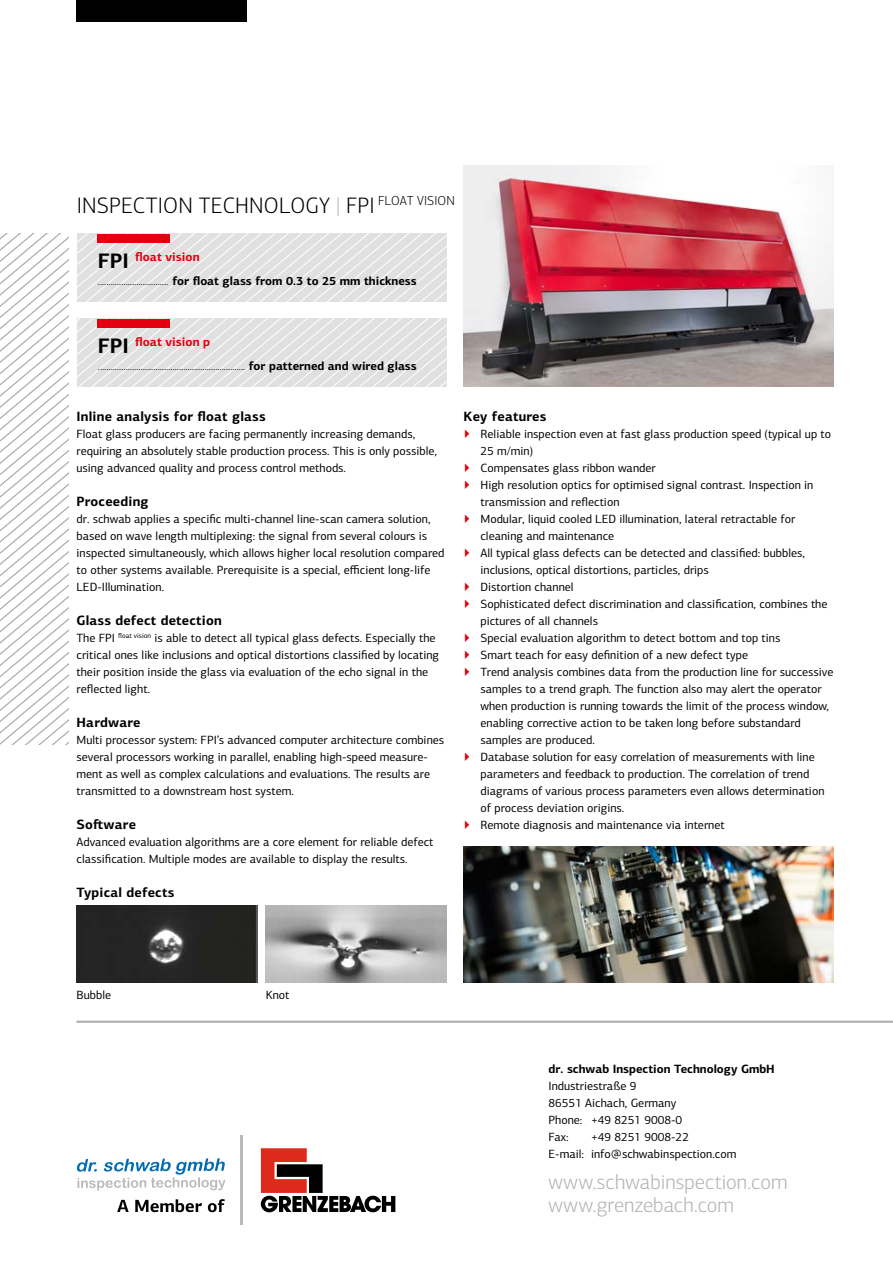
<style>
.page{position:relative;width:893px;height:1263px;background:#fff}
.page>*{position:absolute;margin:0;border:0;box-sizing:border-box;transform-origin:0 0}
.t1{font:300 22.5px "PF Centro Sans Pro";letter-spacing:.01em;color:#000}
.t2{font:300 21px/22.5px "PF Centro Sans Pro";color:#b1b2b3}
.t3{font:700 13.5px "PF Centro Sans Pro";letter-spacing:.015em;color:#000}
.t4{font:700 12.3px "PF Centro Sans Pro";color:#e3000f}
.t5{font:12px/17px "PF Centro Sans Pro";color:#000}
.t6{font:700 12px "PF Centro Sans Pro";color:#000}
.t7{font:300 12px "PF Centro Sans Pro";color:#000}
.s1{color:#b1b2b3}
.s2{font-size:21px;color:#000}
.s3{font-weight:300}
.s4{font-weight:700}
.s5{font-weight:500;color:#e3000f}
</style>
<div class="page">
<div style="left:77px;top:0;width:170px;height:21px;background:#000"></div>
<hr style="left:77px;top:1020px;width:816px;height:3px;background:#b1b2b3">
<svg style="left:0;top:234px;width:68px;height:510px"></svg>
<hr style="left:241px;top:1135px;width:2px;height:89px;background:#bababb">
<svg style="left:261px;top:1148px;width:134px;height:64px"></svg>
<svg style="left:117px;top:1200px;width:12px;height:12px"></svg>
<svg style="left:135px;top:1199px;width:67px;height:13px"></svg>
<svg style="left:208px;top:1199px;width:17px;height:13px"></svg>
<svg style="left:77px;top:1158px;width:148px;height:33px"></svg>
<svg style="left:77px;top:319px;width:369px;height:68px;background:#e3e2e2"></svg>
<svg style="left:77px;top:234px;width:369px;height:68px;background:#e3e2e2"></svg>
<div style="left:98px;top:234px;width:72px;height:8px;background:#e3000f"></div>
<div style="left:98px;top:319px;width:72px;height:8px;background:#e3000f"></div>
<img style="left:77px;top:906px;width:180px;height:76px">
<img style="left:266px;top:906px;width:180px;height:76px">
<img style="left:463px;top:166px;width:370px;height:221px">
<img style="left:463px;top:846px;width:370px;height:136px">
<h1 class="t1" style="left:77px;top:192px;width:380px">Inspecti on Technology <span class="s1">|</span> FPI <sup>float</sup> <sup>visi</sup> <sup>on</sup></h1>
<p class="t4" style="left:98px;top:249px;width:103px"><span class="s2">FPI</span> float vision</p>
<p class="t6" style="left:98px;top:273px;width:320px"><span class="s3">.................................</span> for float glass from 0.3 to 25 mm thickness</p>
<p class="t4" style="left:98px;top:334px;width:114px"><span class="s2">FPI</span> float vision p</p>
<p class="t7" style="left:98px;top:359px;width:320px">..................................................................... <span class="s4">for patterned and wired glass</span></p>
<p class="t3" style="left:77px;top:408px;width:191px">Inline analysis for float glass</p>
<p class="t5" style="left:77px;top:425px;width:362px">Float glass producers are facing permanently increasing demands, requiring an absolutely stable production process. This is only possible, using advanced quality and process control methods.</p>
<p class="t3" style="left:77px;top:493px;width:74px">Proceeding</p>
<p class="t5" style="left:77px;top:510px;width:369px">dr. schwab applies a specific multi-channel line-scan camera solution, based on wave length multiplexing: the signal from several colours is inspected simultaneously, which allows higher local resolution compared to other systems available. Prerequisite is a special, efficient long-life LED-Illumination.</p>
<p class="t3" style="left:77px;top:612px;width:147px">Glass defect detection</p>
<p class="t5" style="left:77px;top:629px;width:364px">The FPI <sup>float</sup> <sup>vision</sup> is able to detect all typical glass defects. Especially the critical ones like inclusions and optical distortions classified by locating their position inside the glass via evaluation of the echo signal in the reflected light.</p>
<p class="t3" style="left:77px;top:714px;width:66px">Hardware</p>
<p class="t5" style="left:77px;top:732px;width:369px">Multi processor system: FPI’s advanced computer architecture combines several processors working in parallel, enabling high-speed measure&shy;ment as well as complex calculations and evaluations. The results are transmitted to a downstream host system.</p>
<p class="t3" style="left:77px;top:816px;width:61px">Software</p>
<p class="t5" style="left:77px;top:834px;width:358px">Advanced evaluation algorithms are a core element for reliable defect classification. Multiple modes are available to display the results.</p>
<p class="t3" style="left:77px;top:884px;width:99px">Typical defects</p>
<p class="t3" style="left:463px;top:408px;width:84px">Key features</p>
<p class="t5" style="left:463px;top:425px;width:369px"><span class="s5">▶</span> Reliable inspection even at fast glass production speed (typical up to</p>
<p class="t5" style="left:480px;top:442px;width:54px">25 m/min)</p>
<p class="t5" style="left:463px;top:459px;width:194px"><span class="s5">▶</span> Compensates glass ribbon wander</p>
<p class="t5" style="left:463px;top:476px;width:351px"><span class="s5">▶</span> High resolution optics for optimised signal contrast. Inspection in</p>
<p class="t5" style="left:480px;top:493px;width:140px">transmission and reflection</p>
<p class="t5" style="left:463px;top:510px;width:333px"><span class="s5">▶</span> Modular, liquid cooled LED illumination, lateral retractable for</p>
<p class="t5" style="left:480px;top:527px;width:135px">cleaning and maintenance</p>
<p class="t5" style="left:463px;top:544px;width:343px"><span class="s5">▶</span> All typical glass defects can be detected and classified: bubbles,</p>
<p class="t5" style="left:480px;top:561px;width:230px">inclusions, optical distortions, particles, drips</p>
<p class="t5" style="left:463px;top:578px;width:112px"><span class="s5">▶</span> Distortion channel</p>
<p class="t5" style="left:463px;top:595px;width:365px"><span class="s5">▶</span> Sophisticated defect discrimination and classification, combines the</p>
<p class="t5" style="left:480px;top:612px;width:119px">pictures of all channels</p>
<p class="t5" style="left:463px;top:629px;width:318px"><span class="s5">▶</span> Special evaluation algorithm to detect bottom and top tins</p>
<p class="t5" style="left:463px;top:646px;width:286px"><span class="s5">▶</span> Smart teach for easy definition of a new defect type</p>
<p class="t5" style="left:463px;top:663px;width:371px"><span class="s5">▶</span> Trend analysis combines data from the production line for successive</p>
<p class="t5" style="left:480px;top:680px;width:343px">samples to a trend graph. The function also may alert the operator</p>
<p class="t5" style="left:480px;top:697px;width:350px">when production is running towards the limit of the process window,</p>
<p class="t5" style="left:480px;top:714px;width:322px">enabling corrective action to be taken long before substandard</p>
<p class="t5" style="left:480px;top:731px;width:116px">samples are produced.</p>
<p class="t5" style="left:463px;top:748px;width:353px"><span class="s5">▶</span> Database solution for easy correlation of measurements with line</p>
<p class="t5" style="left:480px;top:765px;width:330px">parameters and feedback to production. The correlation of trend</p>
<p class="t5" style="left:480px;top:782px;width:345px">diagrams of various process parameters even allows determination</p>
<p class="t5" style="left:480px;top:799px;width:145px">of process deviation origins.</p>
<p class="t5" style="left:463px;top:816px;width:263px"><span class="s5">▶</span> Remote diagnosis and maintenance via internet</p>
<p class="t5" style="left:77px;top:987px;width:36px">Bubble</p>
<p class="t5" style="left:266px;top:987px;width:25px">Knot</p>
<p class="t6" style="left:549px;top:1061px;width:228px">dr. schwab Inspection Technology GmbH</p>
<p class="t5" style="left:549px;top:1077px;width:135px">Industriestraße 9<br>86551 Aichach, Germany<br>Phone: +49 8251 9008-0<br>Fax:</p>
<p class="t5" style="left:549px;top:1128px;width:189px;text-align:center">+49 8251 9008-22<br>E-mail: info@schwabinspection.com</p>
<h2 class="t2" style="left:548px;top:1171px;width:241px">www.schwabinspection.com www.grenzebach.com</h2>
</div>
